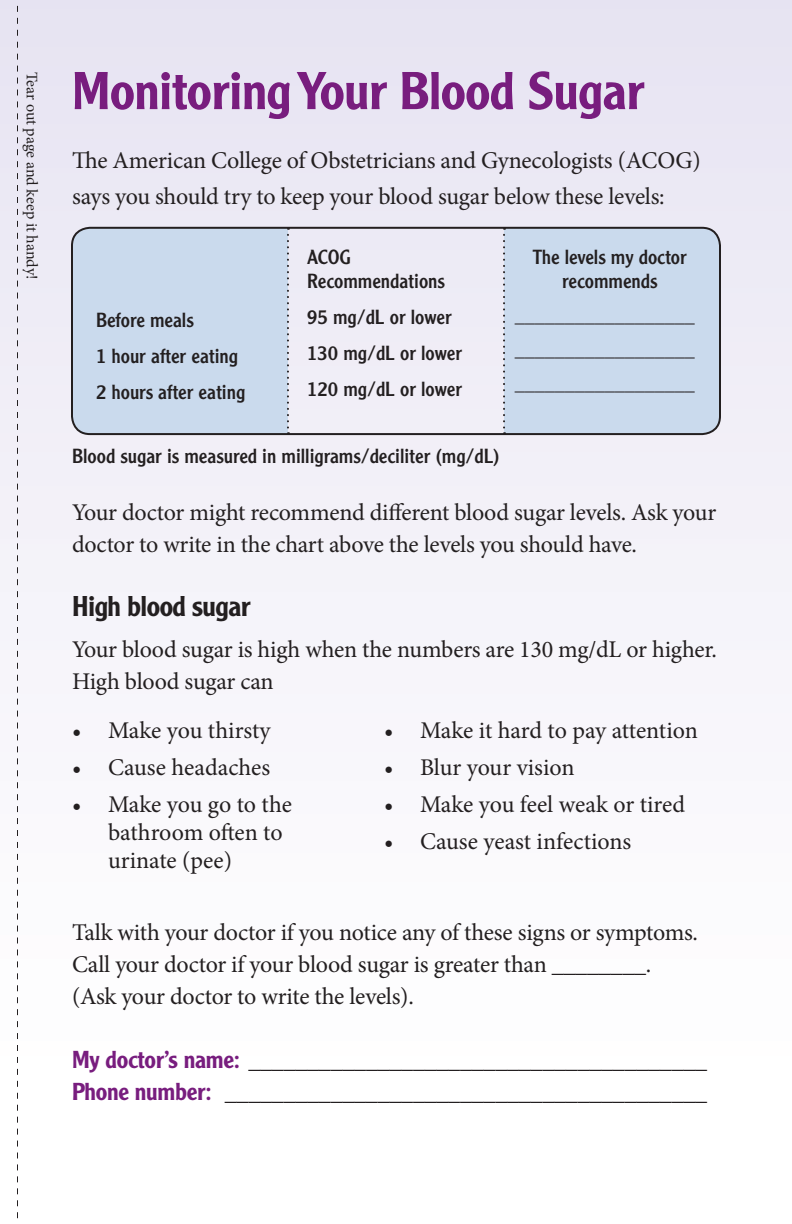
<style>
.page{position:relative;width:792px;height:1224px;background:#fff}
.page>*{position:absolute;margin:0;border:0;box-sizing:border-box;transform-origin:0 0}
.t1{font:500 52px "Clearface Gothic LT Std";letter-spacing:-.01em;color:#781d7e}
.t2{font:500 28px "Clearface Gothic LT Std";letter-spacing:-.02em;color:#231f20}
.t3{font:24px/32px "Minion Pro";letter-spacing:-.01em;color:#231f20}
.t4{font:20px "Clearface Gothic LT Std";color:#231f20}
.t5{font:16px "Minion Pro";letter-spacing:-.005em;color:#231f20}
.s1{font-family:"Clearface Gothic LT Std";font-weight:500;color:#781d7e}
</style>
<div class="page">
<div style="left:0;top:0;width:792px;height:1224px;background:linear-gradient(to bottom,#e7e4f2,#fff)"></div>
<svg style="left:72px;top:228px;width:648px;height:206px;background:#d6e0ef"></svg>
<div style="left:71px;top:227px;width:650px;height:208px;border:2px solid #231f20;border-radius:18px"></div>
<svg style="left:17px;top:0;width:1px;height:1224px"></svg>
<svg style="left:287px;top:228px;width:2px;height:206px"></svg>
<svg style="left:503px;top:228px;width:2px;height:206px"></svg>
<p class="t5" style="left:43px;top:72px;width:209px;rotate:90deg">Tear out page and keep it handy!</p>
<p class="t1" style="left:72px;top:58px;width:574px">Monitoring Your Blood Sugar</p>
<p class="t3" style="left:72px;top:143px;width:630px;line-height:36px">The American College of Obstetricians and Gynecologists (ACOG) says you should try to keep your blood sugar below these levels:</p>
<p class="t4" style="left:307px;top:244px;width:45px">ACOG</p>
<p class="t4" style="left:533px;top:244px;width:155px">The levels my doctor</p>
<p class="t4" style="left:307px;top:268px;width:139px">Recommendations</p>
<p class="t4" style="left:562px;top:268px;width:97px">recommends</p>
<p class="t4" style="left:96px;top:307px;width:99px">Before meals</p>
<p class="t4" style="left:307px;top:304px;width:146px">95 mg/dL or lower</p>
<p class="t4" style="left:515px;top:302px;width:181px">__________________</p>
<p class="t4" style="left:96px;top:343px;width:144px">1 hour after eating</p>
<p class="t4" style="left:96px;top:379px;width:151px">2 hours after eating</p>
<p class="t4" style="left:307px;top:340px;width:156px">130 mg/dL or lower</p>
<p class="t4" style="left:515px;top:336px;width:181px">__________________</p>
<p class="t4" style="left:307px;top:376px;width:156px">120 mg/dL or lower</p>
<p class="t4" style="left:515px;top:370px;width:181px">__________________</p>
<p class="t4" style="left:72px;top:443px;width:429px">Blood sugar is measured in milligrams/deciliter (mg/dL)</p>
<p class="t3" style="left:72px;top:497px;width:646px">Your doctor might recommend different blood sugar levels. Ask your doctor to write in the chart above the levels you should have.</p>
<p class="t2" style="left:72px;top:589px;width:180px">High blood sugar</p>
<p class="t3" style="left:72px;top:634px;width:647px">Your blood sugar is high when the numbers are 130 mg/dL or higher.<br>High blood sugar can</p>
<p class="t3" style="left:72px;top:715px;width:200px">• Make you thirsty</p>
<p class="t3" style="left:384px;top:715px;width:315px">• Make it hard to pay attention</p>
<p class="t3" style="left:72px;top:752px;width:200px">• Cause headaches</p>
<p class="t3" style="left:384px;top:752px;width:192px">• Blur your vision</p>
<p class="t3" style="left:72px;top:789px;width:221px">• Make you go to the</p>
<p class="t3" style="left:384px;top:789px;width:303px">• Make you feel weak or tired</p>
<p class="t3" style="left:108px;top:817px;width:176px">bathroom often to</p>
<p class="t3" style="left:384px;top:826px;width:249px">• Cause yeast infections</p>
<p class="t3" style="left:108px;top:845px;width:126px">urinate (pee)</p>
<p class="t3" style="left:72px;top:917px;width:628px">Talk with your doctor if you notice any of these signs or symptoms.<br>Call your doctor if your blood sugar is greater than ________. (Ask your doctor to write the levels).</p>
<p class="t3" style="left:72px;top:1045px;width:637px"><span class="s1">My doctor’s name:</span> _______________________________________<br><span class="s1">Phone number:</span> _________________________________________</p>
</div>
